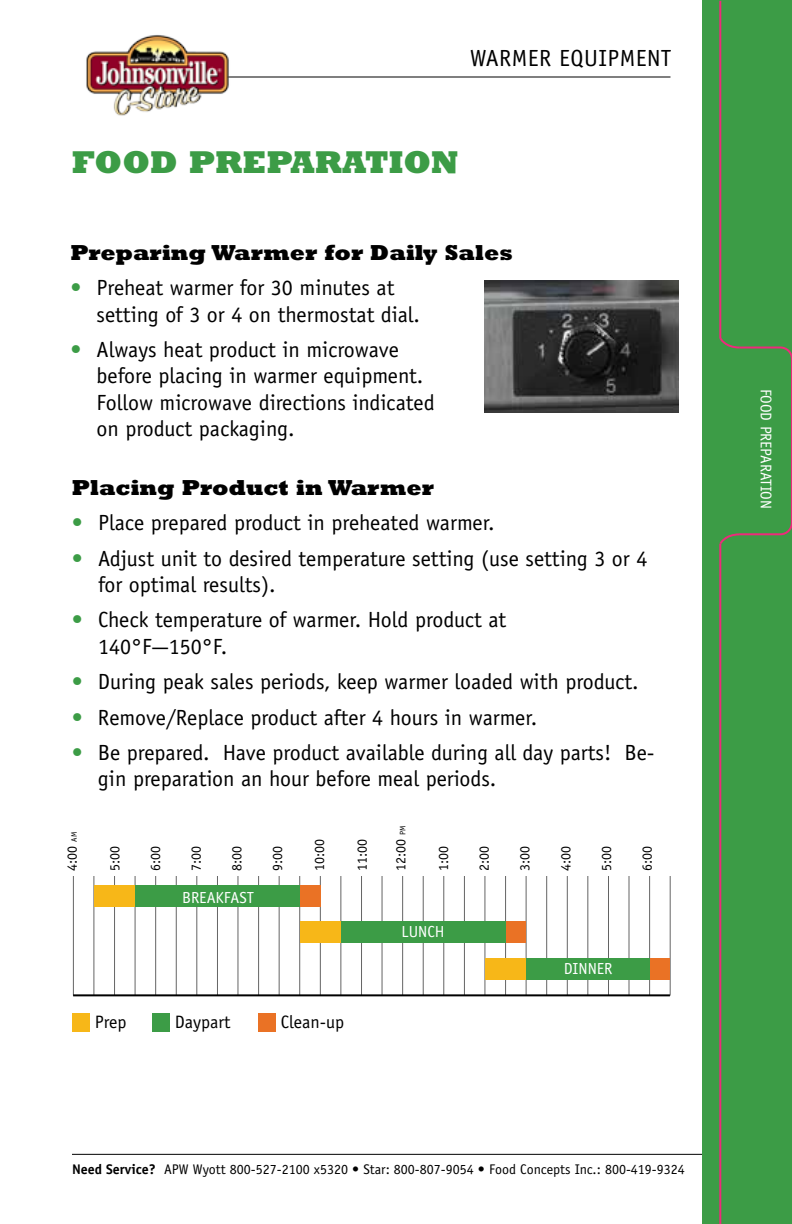
<style>
.page{position:relative;width:792px;height:1224px;background:#fff}
.page>*{position:absolute;margin:0;border:0;box-sizing:border-box;transform-origin:0 0}
.t1{font:800 32px "Rockwell";color:#3c9c46}
.t2{font:23.4px "Officina Sans";letter-spacing:.02em;color:#000}
.t3{font:22px/26.4px "Officina Sans";color:#000}
.t4{font:800 22px "Rockwell";color:#000}
.t5{font:18px "Officina Sans";color:#000}
.t6{font:16px "Officina Sans";color:#fff}
.t7{font:15.6px "Officina Sans";letter-spacing:-.005em;color:#fff}
.t8{font:14px "Officina Sans";color:#000}
.t9{font:8px "Officina Sans";color:#000}
.s1{color:#3c9c46}
.s2{font-size:8px}
.s3{font-weight:700}
</style>
<div class="page">
<hr style="left:72px;top:1154px;width:630px;height:1px;background:#000">
<hr style="left:135px;top:876px;width:1px;height:120px;background:#000">
<hr style="left:114px;top:876px;width:1px;height:120px;background:#000">
<hr style="left:94px;top:876px;width:1px;height:120px;background:#000">
<hr style="left:73px;top:876px;width:1px;height:120px;background:#000">
<hr style="left:217px;top:876px;width:1px;height:120px;background:#000">
<hr style="left:197px;top:876px;width:1px;height:120px;background:#000">
<hr style="left:176px;top:876px;width:1px;height:120px;background:#000">
<hr style="left:155px;top:876px;width:1px;height:120px;background:#000">
<hr style="left:299px;top:876px;width:1px;height:120px;background:#000">
<hr style="left:279px;top:876px;width:1px;height:120px;background:#000">
<hr style="left:258px;top:876px;width:1px;height:120px;background:#000">
<hr style="left:238px;top:876px;width:1px;height:120px;background:#000">
<hr style="left:382px;top:876px;width:1px;height:120px;background:#000">
<hr style="left:361px;top:876px;width:1px;height:120px;background:#000">
<hr style="left:341px;top:876px;width:1px;height:120px;background:#000">
<hr style="left:320px;top:876px;width:1px;height:120px;background:#000">
<hr style="left:464px;top:876px;width:1px;height:120px;background:#000">
<hr style="left:444px;top:876px;width:1px;height:120px;background:#000">
<hr style="left:423px;top:876px;width:1px;height:120px;background:#000">
<hr style="left:402px;top:876px;width:1px;height:120px;background:#000">
<hr style="left:546px;top:876px;width:1px;height:120px;background:#000">
<hr style="left:526px;top:876px;width:1px;height:120px;background:#000">
<hr style="left:485px;top:876px;width:1px;height:120px;background:#000">
<hr style="left:608px;top:876px;width:1px;height:120px;background:#000">
<hr style="left:588px;top:876px;width:1px;height:120px;background:#000">
<hr style="left:567px;top:876px;width:1px;height:120px;background:#000">
<hr style="left:649px;top:876px;width:1px;height:120px;background:#000">
<hr style="left:670px;top:876px;width:1px;height:120px;background:#000">
<hr style="left:505px;top:876px;width:1px;height:120px;background:#000">
<hr style="left:629px;top:876px;width:1px;height:120px;background:#000">
<hr style="left:73px;top:994px;width:597px;height:2px;background:#000">
<div style="left:300px;top:921px;width:41px;height:21px;background:#f7b718"></div>
<div style="left:506px;top:921px;width:20px;height:21px;background:#ea7225"></div>
<div style="left:341px;top:921px;width:164px;height:21px;background:#3c9c46"></div>
<div style="left:485px;top:958px;width:41px;height:22px;background:#f7b718"></div>
<div style="left:650px;top:958px;width:20px;height:22px;background:#ea7225"></div>
<div style="left:526px;top:958px;width:123px;height:22px;background:#3c9c46"></div>
<div style="left:72px;top:1013px;width:18px;height:18px;background:#f7b718"></div>
<div style="left:258px;top:1013px;width:18px;height:18px;background:#ea7225"></div>
<div style="left:152px;top:1013px;width:18px;height:18px;background:#3c9c46"></div>
<div style="left:94px;top:886px;width:41px;height:21px;background:#f7b718"></div>
<div style="left:300px;top:886px;width:20px;height:21px;background:#ea7225"></div>
<div style="left:135px;top:886px;width:165px;height:21px;background:#3c9c46"></div>
<div style="left:702px;top:0;width:90px;height:1224px;background:#3c9c46"></div>
<img style="left:484px;top:280px;width:194px;height:133px">
<hr style="left:104px;top:76px;width:567px;height:2px;background:#000">
<img style="left:86px;top:35px;width:153px;height:81px">
<svg style="left:719px;top:533px;width:18px;height:13px"></svg>
<svg style="left:719px;top:336px;width:18px;height:13px"></svg>
<svg style="left:737px;top:346px;width:55px;height:190px"></svg>
<hr style="left:719px;top:544px;width:2px;height:680px;background:#ee2a7b">
<hr style="left:719px;top:1px;width:2px;height:337px;background:#ee2a7b">
<p class="t2" style="left:470px;top:44px;width:114px">WARM ER EQUIPM</p>
<p class="t2" style="left:636px;top:44px;width:24px">ENT</p>
<h1 class="t1" style="left:72px;top:142px;width:388px">FOOD PREPARATION</h1>
<p class="t4" style="left:70px;top:239px;width:444px">Preparing Warmer for Daily Sales</p>
<p class="t3" style="left:97px;top:275px;width:325px;text-indent:-26px"><span class="s1">•</span> Preheat warmer for 30 minutes at setting of 3 or 4 on thermostat dial.</p>
<p class="t3" style="left:97px;top:336px;width:340px;text-indent:-26px"><span class="s1">•</span> Always heat product in microwave before placing in warmer equipment.<br>Follow microwave directions indicated on product packaging.</p>
<p class="t4" style="left:72px;top:474px;width:363px">Placing Product in Warmer</p>
<p class="t3" style="left:72px;top:510px;width:424px"><span class="s1">•</span> Place prepared product in preheated warmer.</p>
<p class="t3" style="left:98px;top:545px;width:551px;text-indent:-26px"><span class="s1">•</span> Adjust unit to desired temperature setting (use setting 3 or 4 for optimal results).</p>
<p class="t3" style="left:98px;top:607px;width:410px;text-indent:-26px"><span class="s1">•</span> Check temperature of warmer. Hold product at<br>140°F—150°F.</p>
<p class="t3" style="left:72px;top:669px;width:568px"><span class="s1">•</span> During peak sales periods, keep warmer loaded with product.</p>
<p class="t3" style="left:72px;top:704px;width:467px"><span class="s1">•</span> Remove/Replace product after 4 hours in warmer.</p>
<p class="t3" style="left:98px;top:739px;width:558px;text-indent:-26px"><span class="s1">•</span> Be prepared. Have product available during all day parts! Be&shy;gin preparation an hour before meal periods.</p>
<p class="t8" style="left:64px;top:871px;width:40px;rotate:-90deg">4:00 <span class="s2">AM</span></p>
<p class="t9" style="left:398px;top:835px;width:9px;rotate:-90deg">PM</p>
<p class="t8" style="left:107px;top:871px;width:27px;rotate:-90deg">5:00</p>
<p class="t8" style="left:147px;top:871px;width:27px;rotate:-90deg">6:00</p>
<p class="t8" style="left:229px;top:871px;width:27px;rotate:-90deg">8:00</p>
<p class="t8" style="left:269px;top:871px;width:27px;rotate:-90deg">9:00</p>
<p class="t8" style="left:354px;top:871px;width:34px;rotate:-90deg">11:00</p>
<p class="t8" style="left:435px;top:871px;width:27px;rotate:-90deg">1:00</p>
<p class="t8" style="left:476px;top:871px;width:27px;rotate:-90deg">2:00</p>
<p class="t8" style="left:516px;top:871px;width:27px;rotate:-90deg">3:00</p>
<p class="t8" style="left:598px;top:871px;width:27px;rotate:-90deg">5:00</p>
<p class="t8" style="left:639px;top:871px;width:27px;rotate:-90deg">6:00</p>
<p class="t8" style="left:188px;top:871px;width:27px;rotate:-90deg">7:00</p>
<p class="t8" style="left:311px;top:871px;width:34px;rotate:-90deg">10:00</p>
<p class="t8" style="left:392px;top:871px;width:34px;rotate:-90deg">12:00</p>
<p class="t8" style="left:558px;top:871px;width:27px;rotate:-90deg">4:00</p>
<p class="t6" style="left:182px;top:888px;width:57px">BREAKFAST</p>
<p class="t5" style="left:95px;top:1011px;width:33px">Prep</p>
<p class="t5" style="left:175px;top:1011px;width:57px">Daypart</p>
<p class="t5" style="left:281px;top:1011px;width:65px">Clean-up</p>
<p class="t6" style="left:402px;top:922px;width:44px">LUNCH</p>
<p class="t6" style="left:564px;top:960px;width:49px">DINN ER</p>
<p class="t8" style="left:72px;top:1161px;width:614px"><span class="s3">Need Service?</span> APW Wyott 800-527-2100 x5320 • Star: 800-807-9054 • Food Concepts Inc.: 800-419-9324</p>
<p class="t7" style="left:775px;top:389px;width:121px;rotate:90deg">food preparation</p>
</div>
